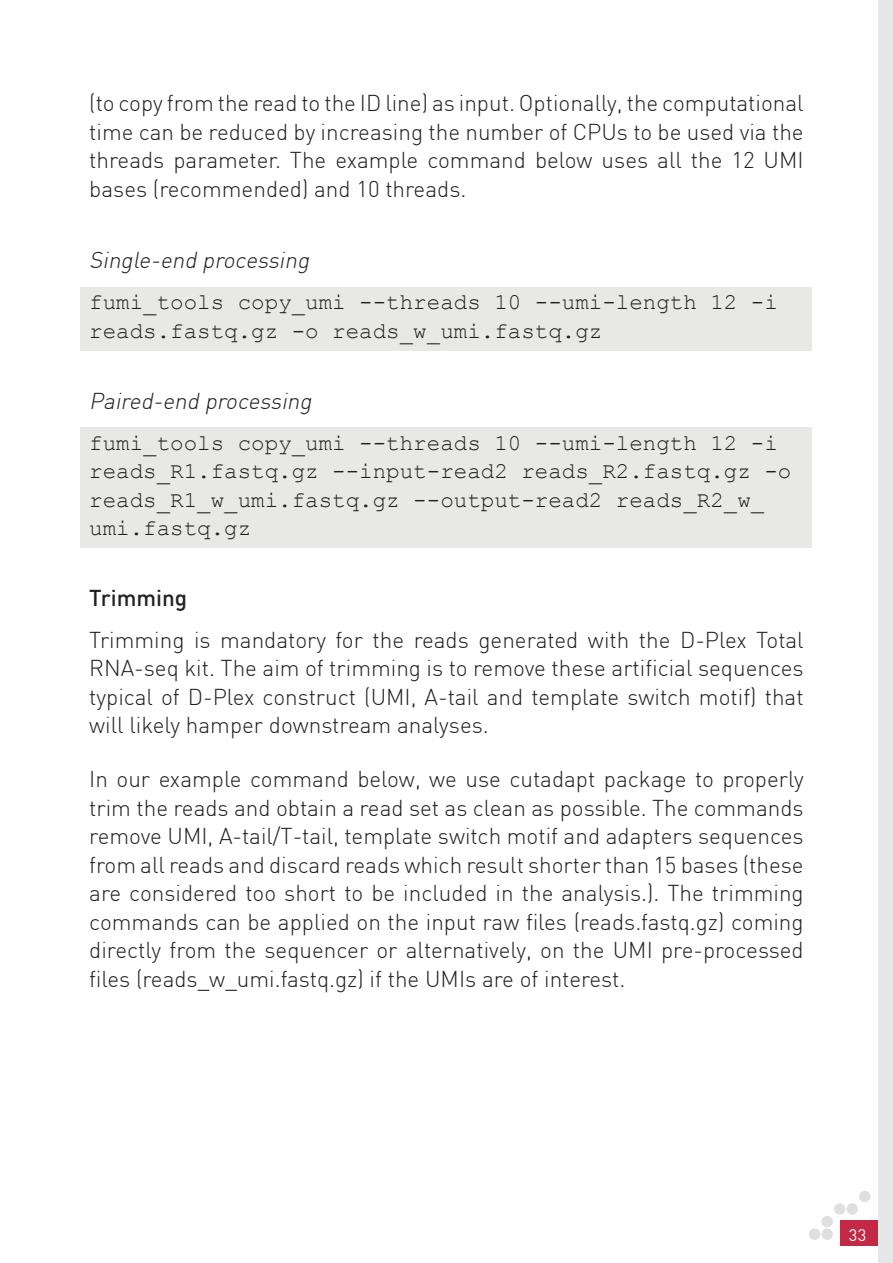
<style>
.page{position:relative;width:893px;height:1263px;background:#fff}
.page>*{position:absolute;margin:0;border:0;box-sizing:border-box;transform-origin:0 0}
.BODY{font:300 22.5px/28.5px "DIN";color:#231f20;text-align:justify}
.Bioinfo{font:22.5px/28.5px "Courier New";color:#231f20}
.t1{font:italic 300 22.5px "DIN";color:#231f20}
.t2{font:500 22.5px "DIN";color:#231f20}
.t3{font:16.5px "DIN";color:#fff}
</style>
<div class="page">
<div style="left:840px;top:1220px;width:53px;height:26px;background:#c32845"></div>
<div style="left:878px;top:0;width:15px;height:1263px;background:#e6e7e9"></div>
<div style="left:821px;top:1228px;width:12px;height:12px;background:#dfdfdf;border-radius:50%"></div>
<div style="left:809px;top:1228px;width:11px;height:12px;background:#dfdfdf;border-radius:50%"></div>
<div style="left:821px;top:1216px;width:12px;height:11px;background:#dfdfdf;border-radius:50%"></div>
<div style="left:834px;top:1203px;width:11px;height:12px;background:#dfdfdf;border-radius:50%"></div>
<div style="left:847px;top:1203px;width:11px;height:12px;background:#dfdfdf;border-radius:50%"></div>
<div style="left:859px;top:1191px;width:11px;height:11px;background:#dfdfdf;border-radius:50%"></div>
<div style="left:81px;top:287px;width:731px;height:63px;background:#e8e9e7"></div>
<div style="left:81px;top:427px;width:731px;height:121px;background:#e8e9e7"></div>
<p class="BODY" style="left:89px;top:89px;width:716px">(to copy from the read to the ID line) as input. Optionally, the computational time can be reduced by increasing the number of CPUs to be used via the threads parameter. The example command below uses all the 12 UMI bases (recommended) and 10 threads.</p>
<h3 class="t1" style="left:89px;top:246px;width:226px">Single-end processing</h3>
<p class="Bioinfo" style="left:89px;top:287px;width:690px">fumi_tools copy_umi --threads 10 --umi-length 12 -i reads.fastq.gz -o reads_w_umi.fastq.gz</p>
<h3 class="t1" style="left:89px;top:387px;width:229px">Paired-end processing</h3>
<p class="Bioinfo" style="left:89px;top:428px;width:704px">fumi_tools copy_umi --threads 10 --umi-length 12 -i reads_R1.fastq.gz --input-read2 reads_R2.fastq.gz -o reads_R1_w_umi.fastq.gz --output-read2 reads_R2_w_ umi.fastq.gz</p>
<h3 class="t2" style="left:89px;top:584px;width:99px">Trimming</h3>
<p class="BODY" style="left:89px;top:625px;width:716px">Trimming is mandatory for the reads generated with the D-Plex Total RNA-seq kit. The aim of trimming is to remove these artificial sequences typical of D-Plex construct (UMI, A-tail and template switch motif) that will likely hamper downstream analyses.</p>
<p class="BODY" style="left:89px;top:765px;width:716px">In our example command below, we use cutadapt package to properly trim the reads and obtain a read set as clean as possible. The commands remove UMI, A-tail/T-tail, template switch motif and adapters sequences from all reads and discard reads which result shorter than 15 bases (these are considered too short to be included in the analysis.). The trimming commands can be applied on the input raw files (reads.fastq.gz) coming directly from the sequencer or alternatively, on the UMI pre-processed files (reads_w_umi.fastq.gz) if the UMIs are of interest.</p>
<p class="t3" style="left:849px;top:1225px;width:19px">33</p>
</div>
